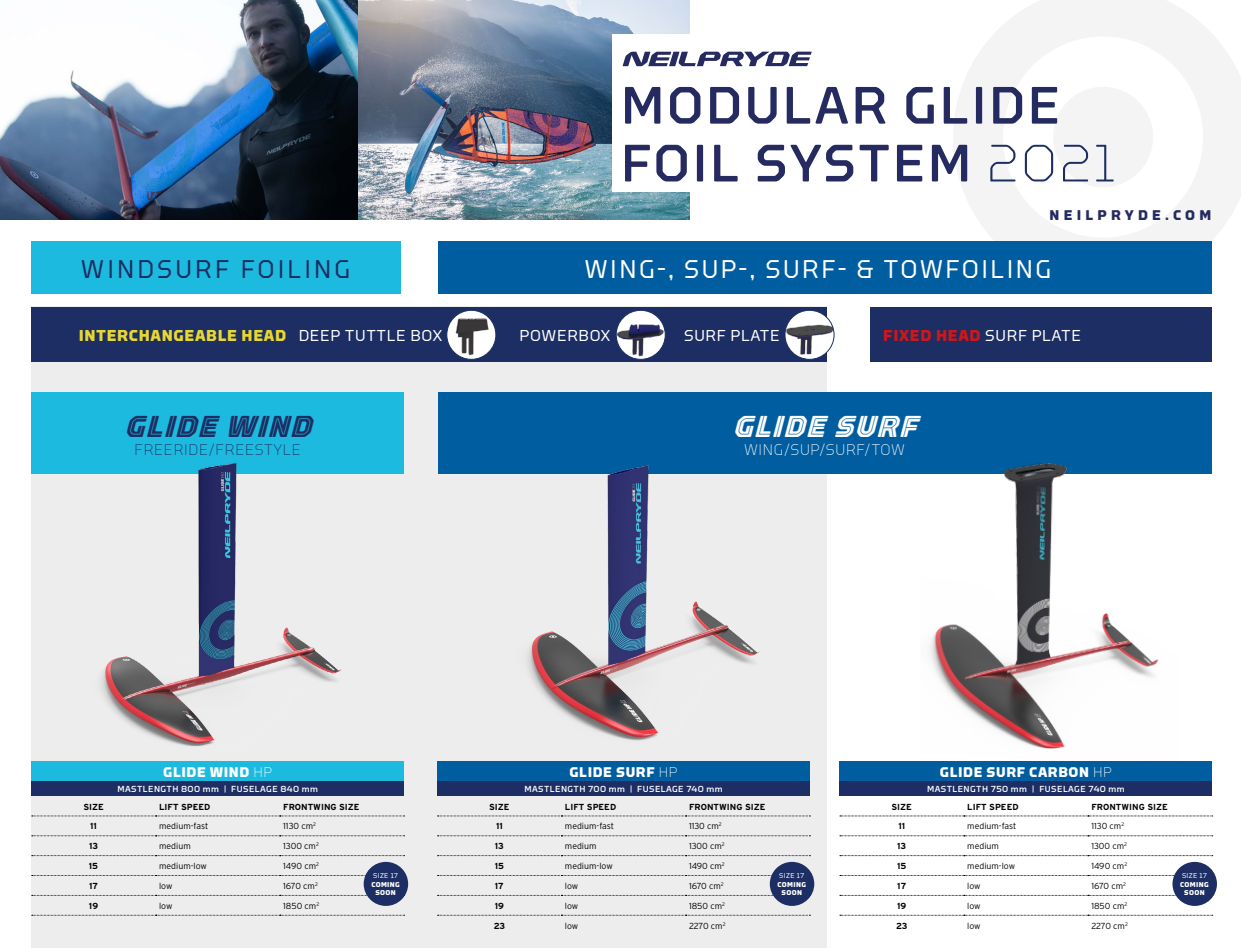
<style>
.page{position:relative;width:1241px;height:948px;background:#fff}
.page>*{position:absolute;margin:0;border:0;box-sizing:border-box;transform-origin:0 0}
.t1{font:500 52.41px/57.8px "Torque";letter-spacing:.05em;color:#252b60}
.t2{font:italic 30.19px "Torque Inline";color:#1c2e63}
.t3{font:italic 30.19px "Torque Inline";color:#fff}
.t4{font:25.55px "Torque";letter-spacing:.1em;color:#fff}
.t5{font:25.55px "Torque";letter-spacing:.125em;color:#1c2e63}
.t6{font:700 15.75px "Torque";letter-spacing:.04em;color:#e8d731}
.t7{font:700 15.75px "Torque";letter-spacing:.04em;color:#cd1719}
.t8{font:15.75px "Torque";letter-spacing:.04em;color:#fff}
.t9{font:300 15.31px "Torque";letter-spacing:.05em;color:#1c2e63}
.t10{font:300 15.31px "Torque";letter-spacing:.05em;color:#fff}
.t11{font:700 14px "Torque";letter-spacing:.04em;color:#fff}
.t12{font:700 14px "Torque";letter-spacing:.3em;color:#252b60}
.t13{font:300 8.75px "Interstate";color:#000}
.t14{font:700 8.75px "Interstate";color:#000}
.t15{font:500 8.75px "Torque";letter-spacing:.05em;color:#fff}
.t16{font:700 7px/8.4px "Torque";letter-spacing:.05em;color:#fff;text-align:center}
.t17{font:7px "Torque";letter-spacing:.05em;color:#fff}
.s1{font-weight:300;color:#1c2e63}
.s2{font-weight:400;color:#fff}
.s3{font-weight:300}
</style>
<div class="page">
<div style="left:32px;top:306px;width:794px;height:641px;background:#ededed"></div>
<svg style="left:954px;top:0;width:286px;height:288px"></svg>
<div style="left:1052px;top:87px;width:100px;height:100px;background:#f4f4f4;border-radius:50%"></div>
<img style="left:357px;top:0;width:332px;height:220px">
<div style="left:611px;top:34px;width:105px;height:157px;background:#fff"></div>
<svg style="left:622px;top:52px;width:189px;height:14px"></svg>
<div style="left:32px;top:241px;width:369px;height:53px;background:#1dbadf"></div>
<div style="left:438px;top:241px;width:773px;height:53px;background:#005d9f"></div>
<div style="left:32px;top:761px;width:372px;height:20px;background:#1dbadf"></div>
<div style="left:32px;top:781px;width:372px;height:15px;background:#1c2e63"></div>
<svg style="left:32px;top:815px;width:372px;height:1px"></svg>
<svg style="left:32px;top:835px;width:372px;height:1px"></svg>
<svg style="left:32px;top:855px;width:372px;height:1px"></svg>
<svg style="left:32px;top:875px;width:332px;height:1px"></svg>
<svg style="left:32px;top:895px;width:335px;height:1px"></svg>
<svg style="left:32px;top:915px;width:372px;height:1px"></svg>
<div style="left:437px;top:761px;width:372px;height:20px;background:#005d9f"></div>
<div style="left:437px;top:781px;width:372px;height:15px;background:#1c2e63"></div>
<svg style="left:437px;top:815px;width:373px;height:1px"></svg>
<svg style="left:437px;top:835px;width:373px;height:1px"></svg>
<svg style="left:437px;top:855px;width:373px;height:1px"></svg>
<svg style="left:437px;top:875px;width:333px;height:1px"></svg>
<svg style="left:437px;top:895px;width:336px;height:1px"></svg>
<svg style="left:437px;top:915px;width:373px;height:1px"></svg>
<div style="left:839px;top:761px;width:372px;height:20px;background:#005d9f"></div>
<div style="left:839px;top:781px;width:372px;height:15px;background:#1c2e63"></div>
<svg style="left:839px;top:815px;width:373px;height:1px"></svg>
<svg style="left:839px;top:835px;width:373px;height:1px"></svg>
<svg style="left:839px;top:855px;width:373px;height:1px"></svg>
<svg style="left:839px;top:875px;width:334px;height:1px"></svg>
<svg style="left:839px;top:895px;width:337px;height:1px"></svg>
<svg style="left:839px;top:915px;width:373px;height:1px"></svg>
<div style="left:32px;top:307px;width:794px;height:55px;background:#1c2e63"></div>
<div style="left:870px;top:307px;width:341px;height:55px;background:#1c2e63"></div>
<div style="left:31px;top:393px;width:373px;height:81px;background:#1dbadf"></div>
<div style="left:438px;top:393px;width:773px;height:81px;background:#005d9f"></div>
<img style="left:101px;top:463px;width:241px;height:283px">
<img style="left:527px;top:465px;width:233px;height:276px">
<img style="left:447px;top:310px;width:49px;height:49px;border-radius:25px">
<div style="left:446px;top:310px;width:50px;height:49px;border:1px solid #1c2e63;border-radius:50%"></div>
<img style="left:616px;top:310px;width:49px;height:49px;border-radius:25px">
<div style="left:616px;top:310px;width:49px;height:49px;border:1px solid #1c2e63;border-radius:50%"></div>
<img style="left:784px;top:310px;width:49px;height:49px;border-radius:25px">
<div style="left:784px;top:310px;width:50px;height:49px;border:1px solid #1c2e63;border-radius:50%"></div>
<img style="left:0;top:0;width:357px;height:220px">
<img style="left:929px;top:463px;width:230px;height:286px">
<div style="left:363px;top:861px;width:45px;height:44px;background:#1c2e63;border-radius:50%"></div>
<div style="left:769px;top:861px;width:45px;height:44px;background:#1c2e63;border-radius:50%"></div>
<div style="left:1172px;top:861px;width:44px;height:44px;background:#1c2e63;border-radius:50%"></div>
<h1 class="t1" style="left:621px;top:76px;width:495px">MODULAR GLIDE<br>FOIL SYSTEM <span class="s1">2021</span></h1>
<h3 class="t12" style="left:1049px;top:207px;width:163px">NEILPRYDE.COM</h3>
<h3 class="t5" style="left:81px;top:255px;width:271px">WINDSURF FOILING</h3>
<h3 class="t4" style="left:584px;top:255px;width:468px">WING-, SUP-, SURF- &amp; TOWFOILING</h3>
<h3 class="t6" style="left:79px;top:326px;width:365px">INTERCHANGEABLE HEAD <span class="s2">DEEP TUTTLE BOX</span></h3>
<h3 class="t8" style="left:519px;top:327px;width:92px">POWERBOX</h3>
<h3 class="t8" style="left:684px;top:327px;width:97px">SURF PLATE</h3>
<h3 class="t7" style="left:883px;top:326px;width:199px">FIXED HEAD <span class="s2">SURF PLATE</span></h3>
<h2 class="t2" style="left:124px;top:409px;width:197px">GLIDE WIND</h2>
<h3 class="t9" style="left:134px;top:441px;width:168px">FREERIDE/FREESTYLE</h3>
<h2 class="t3" style="left:732px;top:409px;width:194px">GLIDE SURF</h2>
<h3 class="t10" style="left:744px;top:441px;width:162px">WING/SUP/SURF/TOW</h3>
<h3 class="t11" style="left:163px;top:764px;width:110px">GLIDE WIND <span class="s3">HP</span></h3>
<p class="t15" style="left:117px;top:784px;width:202px">MASTLENGTH 800 mm | FUSELAGE 840 mm</p>
<p class="t14" style="left:83px;top:801px;width:22px">SIZE</p>
<p class="t14" style="left:159px;top:801px;width:53px">LIFT SPEED</p>
<p class="t14" style="left:283px;top:801px;width:78px">FRONTWING SIZE</p>
<p class="t14" style="left:90px;top:821px;width:8px">11</p>
<p class="t13" style="left:159px;top:821px;width:51px">medium-fast</p>
<p class="t13" style="left:283px;top:821px;width:34px">1130 cm<sup>2</sup></p>
<p class="t14" style="left:89px;top:841px;width:11px">13</p>
<p class="t13" style="left:159px;top:841px;width:33px">medium</p>
<p class="t13" style="left:283px;top:841px;width:37px">1300 cm<sup>2</sup></p>
<p class="t14" style="left:89px;top:861px;width:11px">15</p>
<p class="t13" style="left:159px;top:861px;width:49px">medium-low</p>
<p class="t13" style="left:283px;top:861px;width:37px">1490 cm<sup>2</sup></p>
<p class="t14" style="left:89px;top:881px;width:10px">17</p>
<p class="t13" style="left:159px;top:880px;width:15px">low</p>
<p class="t13" style="left:283px;top:880px;width:36px">1670 cm<sup>2</sup></p>
<p class="t14" style="left:89px;top:900px;width:11px">19</p>
<p class="t13" style="left:159px;top:900px;width:15px">low</p>
<p class="t13" style="left:283px;top:900px;width:38px">1850 cm<sup>2</sup></p>
<p class="t17" style="left:373px;top:871px;width:26px">SIZE 17</p>
<p class="t16" style="left:371px;top:880px;width:30px">COMING<br>SOON</p>
<h3 class="t11" style="left:569px;top:764px;width:109px">GLIDE SURF <span class="s3">HP</span></h3>
<p class="t15" style="left:524px;top:784px;width:200px">MASTLENGTH 700 mm | FUSELAGE 740 mm</p>
<p class="t14" style="left:489px;top:801px;width:22px">SIZE</p>
<p class="t14" style="left:565px;top:801px;width:53px">LIFT SPEED</p>
<p class="t14" style="left:689px;top:801px;width:78px">FRONTWING SIZE</p>
<p class="t14" style="left:496px;top:821px;width:8px">11</p>
<p class="t13" style="left:565px;top:821px;width:51px">medium-fast</p>
<p class="t13" style="left:689px;top:821px;width:34px">1130 cm<sup>2</sup></p>
<p class="t14" style="left:495px;top:841px;width:11px">13</p>
<p class="t13" style="left:565px;top:841px;width:33px">medium</p>
<p class="t13" style="left:689px;top:841px;width:37px">1300 cm<sup>2</sup></p>
<p class="t14" style="left:494px;top:861px;width:11px">15</p>
<p class="t13" style="left:565px;top:861px;width:49px">medium-low</p>
<p class="t13" style="left:689px;top:861px;width:37px">1490 cm<sup>2</sup></p>
<p class="t14" style="left:495px;top:881px;width:10px">17</p>
<p class="t13" style="left:565px;top:880px;width:15px">low</p>
<p class="t13" style="left:689px;top:880px;width:36px">1670 cm<sup>2</sup></p>
<p class="t14" style="left:494px;top:900px;width:11px">19</p>
<p class="t13" style="left:565px;top:900px;width:15px">low</p>
<p class="t13" style="left:689px;top:900px;width:38px">1850 cm<sup>2</sup></p>
<p class="t14" style="left:493px;top:920px;width:13px">23</p>
<p class="t13" style="left:565px;top:920px;width:15px">low</p>
<p class="t13" style="left:689px;top:920px;width:38px">2270 cm<sup>2</sup></p>
<p class="t17" style="left:779px;top:871px;width:26px">SIZE 17</p>
<p class="t16" style="left:777px;top:880px;width:30px">COMING<br>SOON</p>
<h3 class="t11" style="left:939px;top:764px;width:173px">GLIDE SURF CARBON <span class="s3">HP</span></h3>
<p class="t15" style="left:926px;top:784px;width:199px">MASTLENGTH 750 mm | FUSELAGE 740 mm</p>
<p class="t14" style="left:891px;top:801px;width:22px">SIZE</p>
<p class="t14" style="left:967px;top:801px;width:53px">LIFT SPEED</p>
<p class="t14" style="left:1091px;top:801px;width:78px">FRONTWING SIZE</p>
<p class="t14" style="left:898px;top:821px;width:8px">11</p>
<p class="t13" style="left:967px;top:821px;width:51px">medium-fast</p>
<p class="t13" style="left:1091px;top:821px;width:34px">1130 cm<sup>2</sup></p>
<p class="t14" style="left:897px;top:841px;width:11px">13</p>
<p class="t13" style="left:967px;top:841px;width:33px">medium</p>
<p class="t13" style="left:1091px;top:841px;width:37px">1300 cm<sup>2</sup></p>
<p class="t14" style="left:897px;top:861px;width:11px">15</p>
<p class="t13" style="left:967px;top:861px;width:49px">medium-low</p>
<p class="t13" style="left:1091px;top:861px;width:37px">1490 cm<sup>2</sup></p>
<p class="t14" style="left:897px;top:881px;width:10px">17</p>
<p class="t13" style="left:967px;top:880px;width:15px">low</p>
<p class="t13" style="left:1091px;top:880px;width:36px">1670 cm<sup>2</sup></p>
<p class="t14" style="left:897px;top:900px;width:11px">19</p>
<p class="t13" style="left:967px;top:900px;width:15px">low</p>
<p class="t13" style="left:1091px;top:900px;width:38px">1850 cm<sup>2</sup></p>
<p class="t14" style="left:895px;top:920px;width:13px">23</p>
<p class="t13" style="left:967px;top:920px;width:15px">low</p>
<p class="t13" style="left:1091px;top:920px;width:38px">2270 cm<sup>2</sup></p>
<p class="t17" style="left:1181px;top:871px;width:26px">SIZE 17</p>
<p class="t16" style="left:1179px;top:880px;width:30px">COMING<br>SOON</p>
</div>
